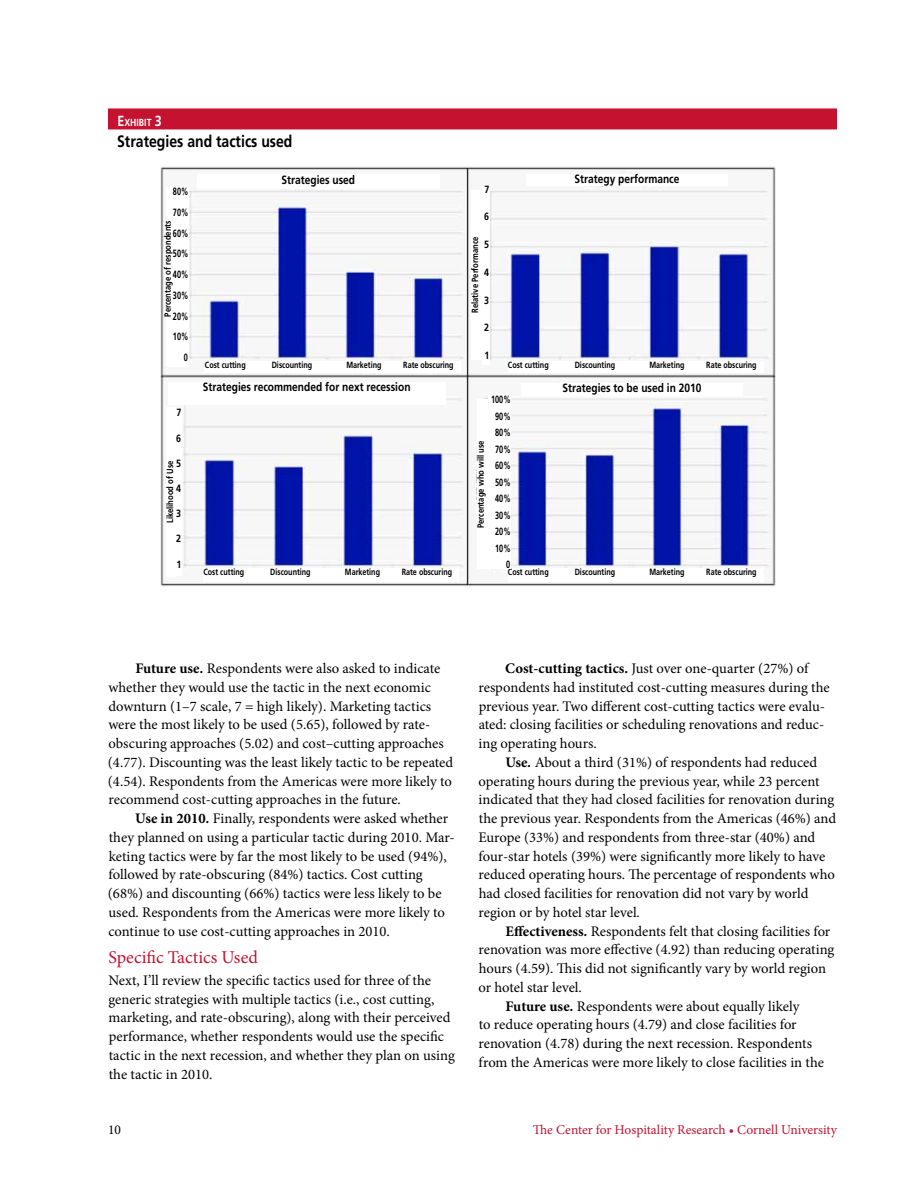
<style>
.page{position:relative;width:918px;height:1188px;background:#fff}
.page>*{position:absolute;margin:0;border:0;box-sizing:border-box;transform-origin:0 0}
.t1{font:18px "Minion Pro";color:#c41230}
.t2{font:700 16.5px "Frutiger LT Std";color:#000;scale:.85 1}
.t3{font:14.7px/18.8px "Minion Pro";color:#000}
.t4{font:13.5px "Minion Pro";letter-spacing:-.005em;color:#c41230}
.t5{font:13.5px "Minion Pro";color:#000}
.t6{font:700 12px "Frutiger LT Std";color:#000;scale:.85 1}
.t7{font:700 10.5px/16.5px "Frutiger LT Std";color:#000;text-align:right;scale:.7 1}
.t8{font:700 10.5px "Frutiger LT Std";color:#000;scale:.85 1}
.t9{font:700 10.2px "Frutiger LT Std";color:#fff;scale:.85 1}
.t10{font:700 9px "Frutiger LT Std";color:#000;scale:.8 1}
.t11{font:700 9px "Frutiger LT Std";color:#000;scale:.85 1}
.s1{font-size:14.7px}
.s2{font-weight:700}
.s3{font-weight:700;font-style:italic}
</style>
<div class="page">
<img style="left:161px;top:166px;width:614px;height:421px">
<div style="left:108px;top:108px;width:729px;height:21px;background:#c41230"></div>
<div style="left:166px;top:188px;width:23px;height:180px;background:#fff"></div>
<div style="left:197px;top:174px;width:243px;height:15px;background:#fff"></div>
<div style="left:168px;top:382px;width:278px;height:23px;background:#fff"></div>
<div style="left:174px;top:409px;width:8px;height:167px;background:#fff"></div>
<div style="left:166px;top:408px;width:9px;height:169px;background:#fff"></div>
<div style="left:526px;top:174px;width:202px;height:12px;background:#fff"></div>
<div style="left:521px;top:383px;width:222px;height:12px;background:#fff"></div>
<div style="left:482px;top:185px;width:7px;height:180px;background:#fff"></div>
<div style="left:471px;top:190px;width:12px;height:170px;background:#fff"></div>
<div style="left:477px;top:400px;width:12px;height:169px;background:#fff"></div>
<div style="left:205px;top:362px;width:255px;height:11px;background:#fff"></div>
<div style="left:204px;top:568px;width:255px;height:14px;background:#fff"></div>
<div style="left:508px;top:362px;width:256px;height:11px;background:#fff"></div>
<div style="left:508px;top:568px;width:256px;height:14px;background:#fff"></div>
<div style="left:489px;top:395px;width:22px;height:173px;background:#fff"></div>
<p class="t9" style="left:118px;top:117px;width:54px"><span class="s1">E</span>xhibit <span class="s1">3</span></p>
<p class="t2" style="left:117px;top:132px;width:208px">Strategies and tactics used</p>
<p class="t7" style="left:173px;top:181px;width:24px;line-height:20.7px">80%<br>70%<br>60%<br>50%<br>40%<br>30%<br>20%<br>10%<br>0</p>
<p class="t6" style="left:282px;top:172px;width:88px">Strategies used</p>
<p class="t11" style="left:162px;top:317px;width:115px;rotate:-90deg">Percentage of respondents</p>
<p class="t10" style="left:205px;top:360px;width:52px">Cost cutting</p>
<p class="t10" style="left:272px;top:360px;width:52px">Discounting</p>
<p class="t10" style="left:346px;top:360px;width:62px">Marketing R</p>
<p class="t10" style="left:408px;top:360px;width:59px">ate obscuring</p>
<p class="t8" style="left:176px;top:407px;width:7px">7</p>
<p class="t8" style="left:176px;top:432px;width:7px">6</p>
<p class="t8" style="left:176px;top:457px;width:7px">5</p>
<p class="t8" style="left:176px;top:482px;width:7px">4</p>
<p class="t8" style="left:176px;top:507px;width:7px">3</p>
<p class="t8" style="left:176px;top:533px;width:7px">2</p>
<p class="t8" style="left:176px;top:558px;width:7px">1</p>
<p class="t11" style="left:165px;top:523px;width:75px;rotate:-90deg">Likelihood of Use</p>
<p class="t6" style="left:203px;top:380px;width:246px">Strategies recommended for next recession</p>
<p class="t10" style="left:203px;top:567px;width:52px">Cost cutting</p>
<p class="t10" style="left:270px;top:567px;width:52px">Discounting</p>
<p class="t10" style="left:345px;top:567px;width:62px">Marketing R</p>
<p class="t10" style="left:406px;top:567px;width:59px">ate obscuring</p>
<p class="t8" style="left:484px;top:183px;width:7px">7</p>
<p class="t8" style="left:484px;top:211px;width:7px">6</p>
<p class="t8" style="left:484px;top:238px;width:7px">5</p>
<p class="t8" style="left:484px;top:266px;width:7px">4</p>
<p class="t8" style="left:484px;top:294px;width:7px">3</p>
<p class="t8" style="left:484px;top:322px;width:7px">2</p>
<p class="t8" style="left:484px;top:349px;width:7px">1</p>
<p class="t11" style="left:470px;top:313px;width:92px;rotate:-90deg">Relative Performance</p>
<p class="t6" style="left:575px;top:172px;width:125px">Strategy performance</p>
<p class="t10" style="left:508px;top:360px;width:52px">Cost cutting</p>
<p class="t10" style="left:575px;top:360px;width:52px">Discounting</p>
<p class="t10" style="left:649px;top:360px;width:62px">Marketing R</p>
<p class="t10" style="left:711px;top:360px;width:59px">ate obscuring</p>
<p class="t6" style="left:563px;top:381px;width:165px">Strategies to be used in 2010</p>
<p class="t7" style="left:491px;top:391px;width:30px">100%<br>90%<br>80%<br>70%<br>60%<br>50%<br>40%<br>30%<br>20%<br>10%<br>0</p>
<p class="t11" style="left:476px;top:528px;width:105px;rotate:-90deg">Percentage who will use</p>
<p class="t10" style="left:508px;top:567px;width:52px">Cost cutting</p>
<p class="t10" style="left:575px;top:567px;width:52px">Discounting</p>
<p class="t10" style="left:649px;top:567px;width:62px">Marketing R</p>
<p class="t10" style="left:711px;top:567px;width:59px">ate obscuring</p>
<p class="t3" style="left:108px;top:659px;width:347px;text-indent:27px"><span class="s2">Future use</span><span class="s3">.</span> Respondents were also asked to indicate whether they would use the tactic in the next economic downturn (1–7 scale, 7 = high likely). Marketing tactics were the most likely to be used (5.65), followed by rate&shy;obscuring approaches (5.02) and cost–cutting approaches (4.77). Discounting was the least likely tactic to be repeated (4.54). Respondents from the Americas were more likely to recommend cost-cutting approaches in the future.</p>
<p class="t3" style="left:108px;top:809px;width:348px;text-indent:27px"><span class="s2">Use in 2010</span><span class="s3">.</span> Finally, respondents were asked whether they planned on using a particular tactic during 2010. Mar&shy;keting tactics were by far the most likely to be used (94%), followed by rate-obscuring (84%) tactics. Cost cutting (68%) and discounting (66%) tactics were less likely to be used. Respondents from the Americas were more likely to continue to use cost-cutting approaches in 2010.</p>
<p class="t1" style="left:108px;top:945px;width:151px">Specific Tactics Used</p>
<p class="t3" style="left:108px;top:971px;width:348px">Next, I’ll review the specific tactics used for three of the generic strategies with multiple tactics (i.e., cost cutting, marketing, and rate-obscuring), along with their perceived performance, whether respondents would use the specific tactic in the next recession, and whether they plan on using the tactic in 2010.</p>
<p class="t3" style="left:479px;top:659px;width:353px;text-indent:27px"><span class="s2">Cost-cutting tactics.</span> Just over one-quarter (27%) of respondents had instituted cost-cutting measures during the previous year. Two different cost-cutting tactics were evalu&shy;ated: closing facilities or scheduling renovations and reduc&shy;ing operating hours.</p>
<p class="t3" style="left:478px;top:753px;width:359px;text-indent:27px"><span class="s2">Use</span><span class="s3">.</span> About a third (31%) of respondents had reduced operating hours during the previous year, while 23 percent indicated that they had closed facilities for renovation during the previous year. Respondents from the Americas (46%) and Europe (33%) and respondents from three-star (40%) and four-star hotels (39%) were significantly more likely to have reduced operating hours. The percentage of respondents who had closed facilities for renovation did not vary by world region or by hotel star level.</p>
<p class="t3" style="left:505px;top:922px;width:326px"><span class="s2">Effectiveness</span><span class="s3">.</span> Respondents felt that closing facilities for</p>
<p class="t3" style="left:479px;top:940px;width:357px">renovation was more effective (4.92) than reducing operating</p>
<p class="t3" style="left:479px;top:959px;width:349px">hours (4.59). This did not significantly vary by world region</p>
<p class="t3" style="left:479px;top:978px;width:105px">or hotel star level.</p>
<p class="t3" style="left:505px;top:997px;width:295px"><span class="s2">Future use</span><span class="s3">.</span> Respondents were about equally likely</p>
<p class="t3" style="left:479px;top:1015px;width:319px">to reduce operating hours (4.79) and close facilities for</p>
<p class="t3" style="left:479px;top:1034px;width:335px">renovation (4.78) during the next recession. Respondents</p>
<p class="t3" style="left:479px;top:1053px;width:347px">from the Americas were more likely to close facilities in the</p>
<p class="t5" style="left:108px;top:1121px;width:14px">10</p>
<p class="t4" style="left:533px;top:1121px;width:306px">The Center for Hospitality Research • Cornell University</p>
</div>
